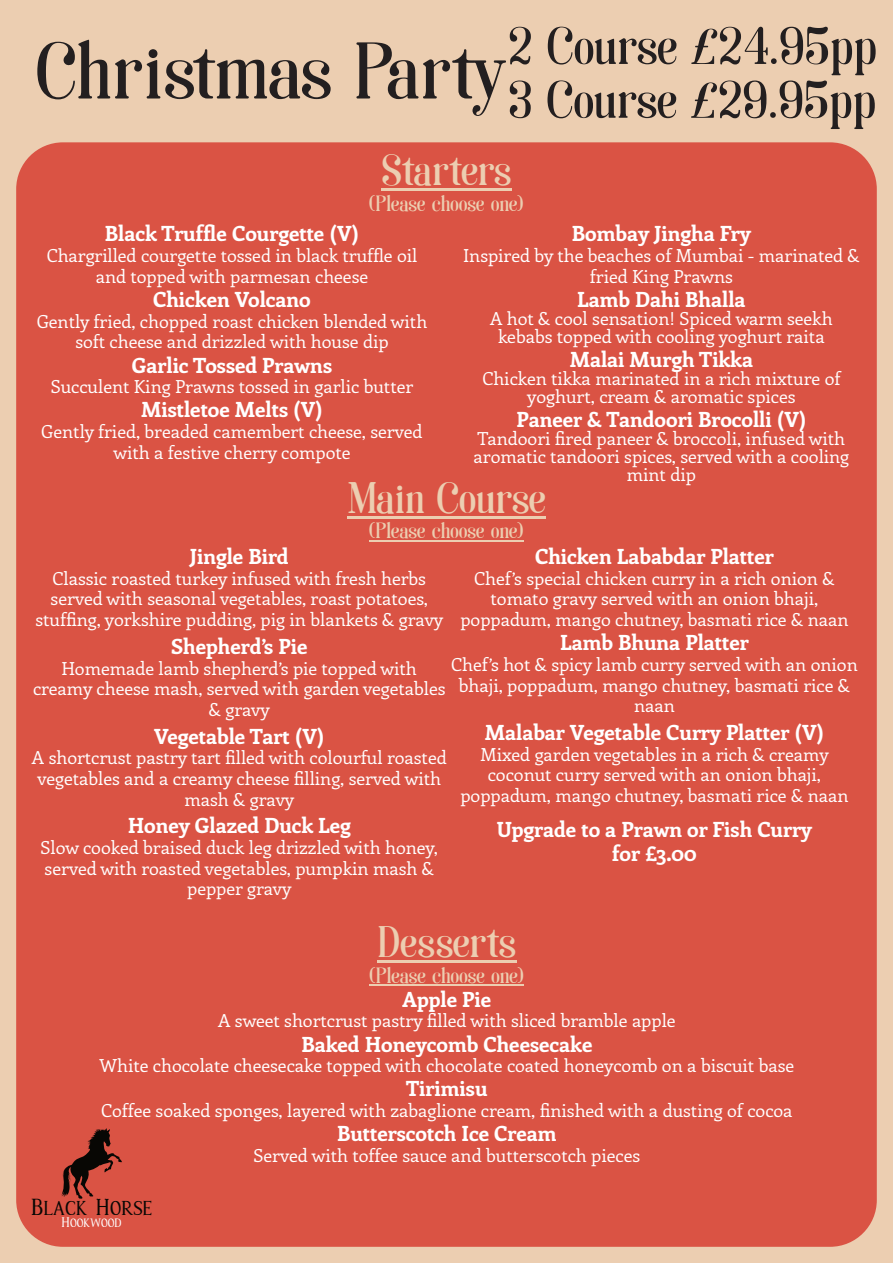
<style>
.page{position:relative;width:893px;height:1263px;background:#ecceb1}
.page>*{position:absolute;margin:0;border:0;box-sizing:border-box;transform-origin:0 0}
.t1{font:53.85px/53.8px "Soria Soria";color:#231f20;text-align:right}
.t2{font:45px "Soria Soria";color:#ecceb1}
.t3{font:23.1px "Riseof Kingdom";color:#080704}
.t4{font:22.5px "Soria Soria";letter-spacing:-.02em;color:#ecceb1}
.t5{font:700 21px/24.2px "Enriqueta";color:#fff;text-align:center}
.t6{font:18px/20.7px "Enriqueta";color:#fff;text-align:center}
.t7{font:13.95px "Riseof Kingdom";color:#fff}
.s1{font-size:81.9px}
</style>
<div class="page">
<div style="left:16px;top:142px;width:861px;height:1105px;background:#da5344;border-radius:47px"></div>
<hr style="left:381px;top:189px;width:131px;height:2px;background:#ecceb1">
<hr style="left:377px;top:960px;width:139px;height:2px;background:#ecceb1">
<hr style="left:370px;top:984px;width:154px;height:1px;background:#ecceb1">
<hr style="left:347px;top:516px;width:199px;height:2px;background:#ecceb1">
<hr style="left:369px;top:540px;width:154px;height:1px;background:#ecceb1">
<svg style="left:61px;top:1128px;width:61px;height:71px"></svg>
<h1 class="t1" style="left:35px;top:24px;width:843px"><span class="s1">Christmas Party</span>2 Course £24.95pp<br>3 Course £29.95pp</h1>
<h2 class="t2" style="left:381px;top:152px;width:132px">Starters</h2>
<p class="t4" style="left:369px;top:194px;width:156px">(Please choose one)</p>
<p class="t5" style="left:105px;top:221px;width:256px">Black Truffle Courgette (V)</p>
<p class="t6" style="left:47px;top:244px;width:372px">Chargrilled courgette tossed in black truffle oil and topped with parmesan cheese</p>
<p class="t5" style="left:153px;top:286px;width:159px">Chicken Volcano</p>
<p class="t6" style="left:37px;top:310px;width:392px">Gently fried, chopped roast chicken blended with soft cheese and drizzled with house dip</p>
<p class="t5" style="left:132px;top:352px;width:202px">Garlic Tossed Prawns</p>
<p class="t6" style="left:51px;top:376px;width:364px">Succulent King Prawns tossed in garlic butter</p>
<p class="t5" style="left:141px;top:397px;width:183px">Mistletoe Melts (V)</p>
<p class="t6" style="left:41px;top:420px;width:383px">Gently fried, breaded camembert cheese, served with a festive cherry compote</p>
<p class="t5" style="left:572px;top:221px;width:180px">Bombay Jingha Fry</p>
<p class="t6" style="left:463px;top:244px;width:398px">Inspired by the beaches of Mumbai - marinated &amp; fried King Prawns</p>
<p class="t5" style="left:577px;top:286px;width:170px">Lamb Dahi Bhalla</p>
<p class="t6" style="left:490px;top:309px;width:344px;line-height:18px">A hot &amp; cool sensation! Spiced warm seekh kebabs topped with cooling yoghurt raita</p>
<p class="t5" style="left:570px;top:347px;width:185px">Malai Murgh Tikka</p>
<p class="t6" style="left:482px;top:369px;width:360px;line-height:18px">Chicken tikka marinated in a rich mixture of yoghurt, cream &amp; aromatic spices</p>
<p class="t5" style="left:516px;top:407px;width:291px">Paneer &amp; Tandoori Brocolli (V)</p>
<p class="t6" style="left:474px;top:429px;width:377px;line-height:18px">Tandoori fired paneer &amp; broccoli, infused with aromatic tandoori spices, served with a cooling mint dip</p>
<h2 class="t2" style="left:347px;top:479px;width:200px">Main Course</h2>
<p class="t4" style="left:369px;top:522px;width:156px">(Please choose one)</p>
<p class="t5" style="left:190px;top:543px;width:100px">Jingle Bird</p>
<p class="t6" style="left:36px;top:567px;width:409px">Classic roasted turkey infused with fresh herbs served with seasonal vegetables, roast potatoes, stuffing, yorkshire pudding, pig in blankets &amp; gravy</p>
<p class="t5" style="left:171px;top:633px;width:138px">Shepherd’s Pie</p>
<p class="t6" style="left:33px;top:657px;width:414px">Homemade lamb shepherd’s pie topped with creamy cheese mash, served with garden vegetables &amp; gravy</p>
<p class="t5" style="left:154px;top:723px;width:172px">Vegetable Tart (V)</p>
<p class="t6" style="left:32px;top:746px;width:416px">A shortcrust pastry tart filled with colourful roasted vegetables and a creamy cheese filling, served with mash &amp; gravy</p>
<p class="t5" style="left:128px;top:812px;width:225px">Honey Glazed Duck Leg</p>
<p class="t6" style="left:41px;top:836px;width:399px">Slow cooked braised duck leg drizzled with honey, served with roasted vegetables, pumpkin mash &amp; pepper gravy</p>
<p class="t5" style="left:535px;top:543px;width:240px">Chicken Lababdar Platter</p>
<p class="t6" style="left:460px;top:567px;width:390px">Chef’s special chicken curry in a rich onion &amp; tomato gravy served with an onion bhaji, poppadum, mango chutney, basmati rice &amp; naan</p>
<p class="t5" style="left:560px;top:630px;width:190px">Lamb Bhuna Platter</p>
<p class="t6" style="left:451px;top:653px;width:408px">Chef’s hot &amp; spicy lamb curry served with an onion bhaji, poppadum, mango chutney, basmati rice &amp; naan</p>
<p class="t5" style="left:485px;top:719px;width:341px">Malabar Vegetable Curry Platter (V)</p>
<p class="t6" style="left:460px;top:743px;width:390px">Mixed garden vegetables in a rich &amp; creamy coconut curry served with an onion bhaji, poppadum, mango chutney, basmati rice &amp; naan</p>
<p class="t5" style="left:497px;top:816px;width:317px">Upgrade to a Prawn or Fish Curry for £3.00</p>
<h2 class="t2" style="left:377px;top:923px;width:141px">Desserts</h2>
<p class="t4" style="left:370px;top:966px;width:156px">(Please choose one)</p>
<p class="t5" style="left:403px;top:986px;width:90px">Apple Pie</p>
<p class="t6" style="left:218px;top:1010px;width:459px">A sweet shortcrust pastry filled with sliced bramble apple</p>
<p class="t5" style="left:301px;top:1031px;width:293px">Baked Honeycomb Cheesecake</p>
<p class="t6" style="left:100px;top:1054px;width:696px">White chocolate cheesecake topped with chocolate coated honeycomb on a biscuit base</p>
<p class="t5" style="left:406px;top:1076px;width:83px">Tirimisu</p>
<p class="t6" style="left:101px;top:1099px;width:693px">Coffee soaked sponges, layered with zabaglione cream, finished with a dusting of cocoa</p>
<p class="t5" style="left:337px;top:1120px;width:221px">Butterscotch Ice Cream</p>
<p class="t6" style="left:254px;top:1144px;width:388px">Served with toffee sauce and butterscotch pieces</p>
<p class="t3" style="left:31px;top:1198px;width:122px">Black Horse</p>
<p class="t7" style="left:61px;top:1216px;width:62px">Hookwood</p>
</div>
